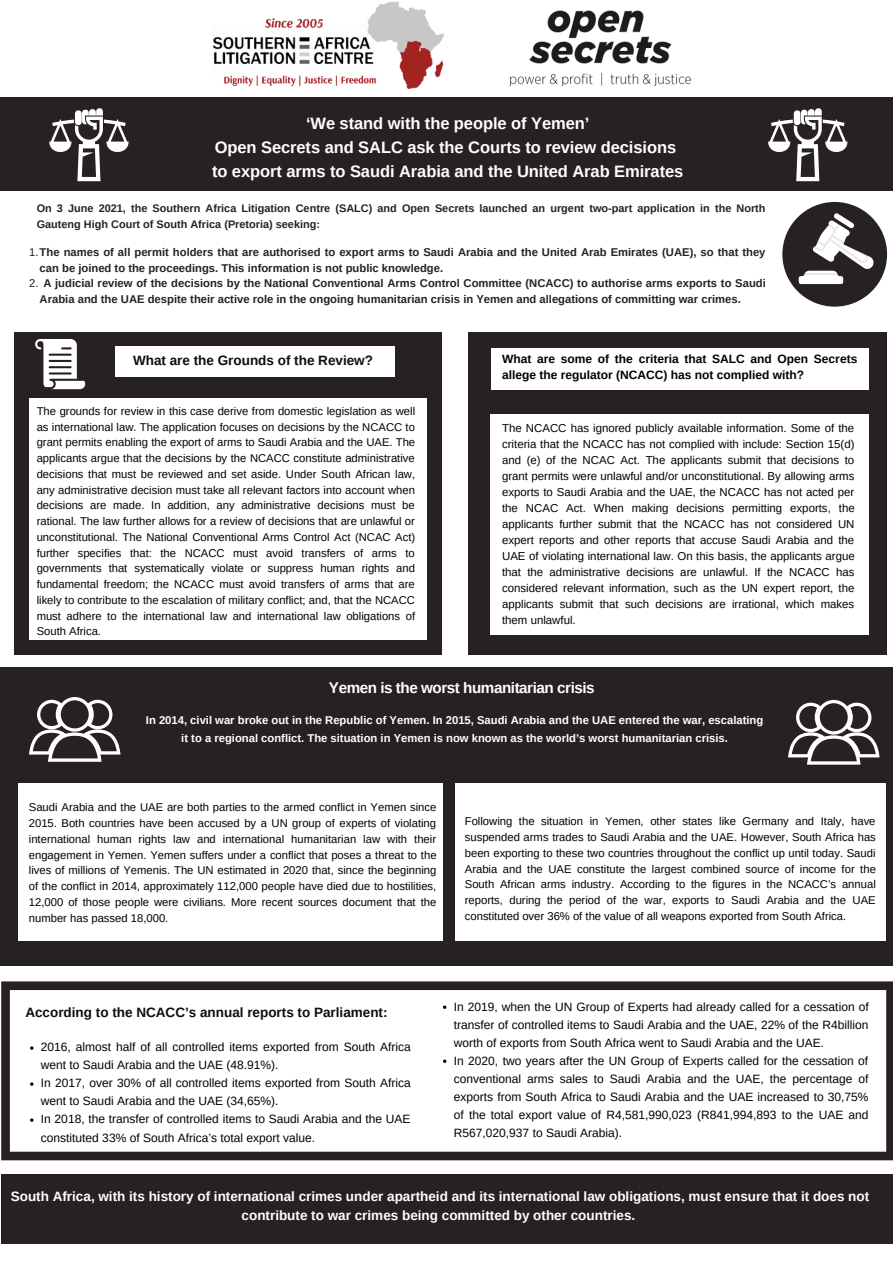
<style>
.page{position:relative;width:893px;height:1263px;background:#fff}
.page>*{position:absolute;margin:0;border:0;box-sizing:border-box;transform-origin:0 0}
.t1{font:700 16.5px "Arimo";letter-spacing:-.005em;color:#fff}
.t2{font:700 15.23px "Arimo";letter-spacing:-.03em;color:#fff}
.t3{font:700 13.5px/18.6px "Arimo";color:#fff;text-align:center}
.t4{font:700 13.5px "Arimo";color:#0e0e0e}
.t5{font:12px/18px "Arimo";color:#000}
.t6{font:700 12px/16.4px "Arimo";color:#000}
.t7{font:11.4px/16px "Arimo";color:#000;text-align:justify}
.t8{font:11.25px/15.8px "Arimo";color:#000;text-align:justify}
.t9{font:700 11.25px/15.8px "Arimo";color:#282121}
.t10{font:700 11.25px/18px "Arimo";color:#fff;text-align:center}
.t11{font:700 10.88px/15.3px "Arimo";color:#282121}
.s1{font-weight:400}
</style>
<div class="page">
<img style="left:213px;top:1px;width:231px;height:88px">
<div style="left:0;top:97px;width:893px;height:94px;background:#282121"></div>
<div style="left:15px;top:332px;width:427px;height:323px;background:#282121"></div>
<img style="left:510px;top:10px;width:181px;height:76px">
<div style="left:29px;top:399px;width:397px;height:241px;background:#fff"></div>
<div style="left:468px;top:332px;width:419px;height:323px;background:#282121"></div>
<div style="left:1px;top:679px;width:892px;height:286px;background:#282121"></div>
<div style="left:490px;top:414px;width:378px;height:220px;background:#fff"></div>
<svg style="left:35px;top:339px;width:50px;height:50px"></svg>
<div style="left:116px;top:346px;width:279px;height:30px;background:#fff"></div>
<div style="left:1px;top:668px;width:892px;height:77px;background:#282121"></div>
<svg style="left:49px;top:108px;width:80px;height:73px"></svg>
<div style="left:491px;top:348px;width:377px;height:41px;background:#fff"></div>
<div style="left:455px;top:783px;width:430px;height:157px;background:#fff"></div>
<svg style="left:768px;top:108px;width:79px;height:73px"></svg>
<div style="left:1px;top:1174px;width:892px;height:69px;background:#282121"></div>
<svg style="left:1px;top:981px;width:892px;height:179px"></svg>
<div style="left:18px;top:783px;width:424px;height:157px;background:#fff"></div>
<svg style="left:788px;top:700px;width:91px;height:65px"></svg>
<svg style="left:29px;top:697px;width:91px;height:65px"></svg>
<svg style="left:782px;top:202px;width:105px;height:105px"></svg>
<svg style="left:443px;top:1005px;width:3px;height:4px"></svg>
<svg style="left:443px;top:1059px;width:3px;height:4px"></svg>
<svg style="left:30px;top:1046px;width:3px;height:4px"></svg>
<svg style="left:30px;top:1082px;width:3px;height:4px"></svg>
<svg style="left:30px;top:1118px;width:3px;height:4px"></svg>
<p class="t1" style="left:306px;top:114px;width:285px">‘We stand with the people of Yemen’</p>
<p class="t1" style="left:215px;top:138px;width:463px">Open Secrets and SALC ask the Courts to review decisions</p>
<p class="t1" style="left:212px;top:162px;width:473px">to export arms to Saudi Arabia and the United Arab Emirates</p>
<p class="t11" style="left:37px;top:201px;width:730px">On 3 June 2021, the Southern Africa Litigation Centre (SALC) and Open Secrets launched an urgent two-part application in the North<br>Gauteng High Court of South Africa (Pretoria) seeking:</p>
<p class="t9" style="left:40px;top:244px;width:727px;text-indent:-10px"><span class="s1">1.</span>The names of all permit holders that are authorised to export arms to Saudi Arabia and the United Arab Emirates (UAE), so that they can be joined to the proceedings. This information is not public knowledge.</p>
<p class="t9" style="left:40px;top:276px;width:727px;text-indent:-10px"><span class="s1">2.</span> A judicial review of the decisions by the National Conventional Arms Control Committee (NCACC) to authorise arms exports to Saudi<br>Arabia and the UAE despite their active role in the ongoing humanitarian crisis in Yemen and allegations of committing war crimes.</p>
<p class="t4" style="left:133px;top:353px;width:241px">What are the Grounds of the Review?</p>
<p class="t8" style="left:37px;top:403px;width:380px">The grounds for review in this case derive from domestic legislation as well as international law. The application focuses on decisions by the NCACC to grant permits enabling the export of arms to Saudi Arabia and the UAE. The applicants argue that the decisions by the NCACC constitute administrative decisions that must be reviewed and set aside. Under South African law, any administrative decision must take all relevant factors into account when decisions are made. In addition, any administrative decisions must be rational. The law further allows for a review of decisions that are unlawful or unconstitutional. The National Conventional Arms Control Act (NCAC Act) further specifies that: the NCACC must avoid transfers of arms to governments that systematically violate or suppress human rights and fundamental freedom; the NCACC must avoid transfers of arms that are likely to contribute to the escalation of military conflict; and, that the NCACC must adhere to the international law and international law obligations of South Africa.</p>
<p class="t6" style="left:502px;top:350px;width:357px">What are some of the criteria that SALC and Open Secrets allege the regulator (NCACC) has not complied with?</p>
<p class="t7" style="left:502px;top:420px;width:354px">The NCACC has ignored publicly available information. Some of the criteria that the NCACC has not complied with include: Section 15(d) and (e) of the NCAC Act. The applicants submit that decisions to grant permits were unlawful and/or unconstitutional. By allowing arms exports to Saudi Arabia and the UAE, the NCACC has not acted per the NCAC Act. When making decisions permitting exports, the applicants further submit that the NCACC has not considered UN expert reports and other reports that accuse Saudi Arabia and the UAE of violating international law. On this basis, the applicants argue that the administrative decisions are unlawful. If the NCACC has considered relevant information, such as the UN expert report, the applicants submit that such decisions are irrational, which makes them unlawful.</p>
<p class="t2" style="left:329px;top:679px;width:267px">Yemen is the worst humanitarian crisis</p>
<p class="t10" style="left:146px;top:711px;width:619px">In 2014, civil war broke out in the Republic of Yemen. In 2015, Saudi Arabia and the UAE entered the war, escalating it to a regional conflict. The situation in Yemen is now known as the world’s worst humanitarian crisis.</p>
<p class="t8" style="left:29px;top:799px;width:409px">Saudi Arabia and the UAE are both parties to the armed conflict in Yemen since 2015. Both countries have been accused by a UN group of experts of violating international human rights law and international humanitarian law with their engagement in Yemen. Yemen suffers under a conflict that poses a threat to the lives of millions of Yemenis. The UN estimated in 2020 that, since the beginning of the conflict in 2014, approximately 112,000 people have died due to hostilities, 12,000 of those people were civilians. More recent sources document that the number has passed 18,000.</p>
<p class="t8" style="left:465px;top:813px;width:412px">Following the situation in Yemen, other states like Germany and Italy, have suspended arms trades to Saudi Arabia and the UAE. However, South Africa has been exporting to these two countries throughout the conflict up until today. Saudi Arabia and the UAE constitute the largest combined source of income for the South African arms industry. According to the figures in the NCACC’s annual reports, during the period of the war, exports to Saudi Arabia and the UAE constituted over 36% of the value of all weapons exported from South Africa.</p>
<p class="t4" style="left:25px;top:1005px;width:364px">According to the NCACC’s annual reports to Parliament:</p>
<p class="t5" style="left:41px;top:1038px;width:371px">2016, almost half of all controlled items exported from South Africa went to Saudi Arabia and the UAE (48.91%).</p>
<p class="t5" style="left:41px;top:1074px;width:371px">In 2017, over 30% of all controlled items exported from South Africa went to Saudi Arabia and the UAE (34,65%).</p>
<p class="t5" style="left:41px;top:1110px;width:371px">In 2018, the transfer of controlled items to Saudi Arabia and the UAE constituted 33% of South Africa’s total export value.</p>
<p class="t5" style="left:454px;top:997px;width:416px;text-align:justify">In 2019, when the UN Group of Experts had already called for a cessation of transfer of controlled items to Saudi Arabia and the UAE, 22% of the R4billion worth of exports from South Africa went to Saudi Arabia and the UAE.</p>
<p class="t5" style="left:454px;top:1051px;width:416px;text-align:justify">In 2020, two years after the UN Group of Experts called for the cessation of conventional arms sales to Saudi Arabia and the UAE, the percentage of exports from South Africa to Saudi Arabia and the UAE increased to 30,75% of the total export value of R4,581,990,023 (R841,994,893 to the UAE and R567,020,937 to Saudi Arabia).</p>
<p class="t3" style="left:11px;top:1187px;width:860px">South Africa, with its history of international crimes under apartheid and its international law obligations, must ensure that it does not contribute to war crimes being committed by other countries.</p>
</div>
